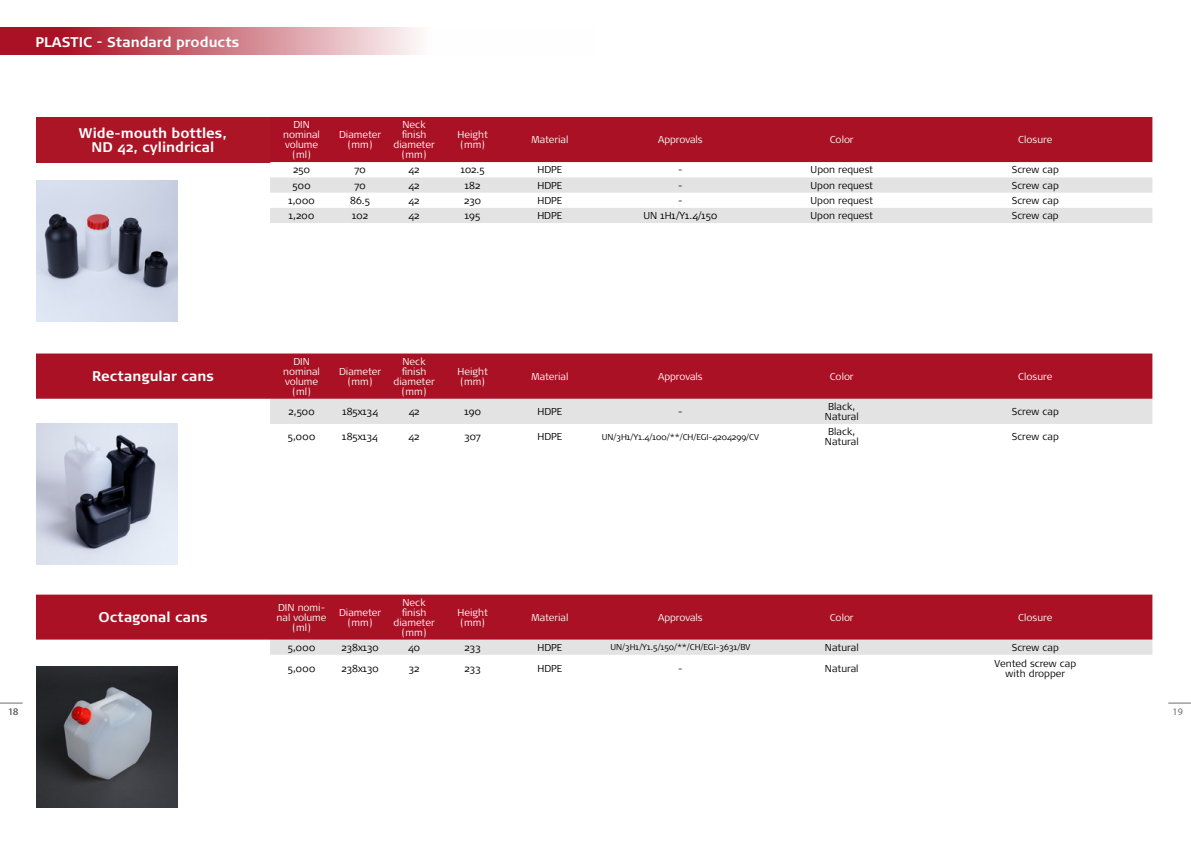
<style>
.page{position:relative;width:1191px;height:842px;background:#fff}
.page>*{position:absolute;margin:0;border:0;box-sizing:border-box;transform-origin:0 0}
.t1{font:700 14px/14px "Signa OT";color:#fff;text-align:center}
.t2{font:300 10px/10px "Signa OT";color:#000;text-align:center}
.t3{font:300 10px/10px "Signa OT";color:#fff;text-align:center}
.t4{font:10px "Myriad Pro";color:#706f6f}
.t5{font:300 8.5px "Signa OT";color:#000}
</style>
<div class="page">
<svg style="left:1168px;top:702px;width:23px;height:1px"></svg>
<svg style="left:0;top:702px;width:23px;height:1px"></svg>
<svg style="left:0;top:27px;width:419px;height:27px;background:#cc717c"></svg>
<div style="left:36px;top:117px;width:234px;height:45px;background:#ab1525"></div>
<div style="left:270px;top:117px;width:882px;height:45px;background:#aa1124"></div>
<svg style="left:270px;top:177px;width:882px;height:478px;fill:#e3e3e3"></svg>
<svg style="left:270px;top:223px;width:882px;height:130px"></svg>
<svg style="left:36px;top:353px;width:1116px;height:287px;fill:#aa1124"></svg>
<svg style="left:36px;top:449px;width:1116px;height:145px"></svg>
<img style="left:36px;top:180px;width:142px;height:142px">
<img style="left:36px;top:423px;width:142px;height:142px">
<img style="left:36px;top:666px;width:142px;height:142px">
<h1 class="t1" style="left:35px;top:35px;width:205px">PLASTIC - Standard products</h1>
<h1 class="t1" style="left:79px;top:126px;width:150px">Wide-mouth bottles,<br>ND 42, cylindrical</h1>
<p class="t3" style="left:283px;top:120px;width:38px">DIN nominal volume (ml)</p>
<p class="t3" style="left:339px;top:130px;width:44px">Diameter (mm)</p>
<p class="t3" style="left:393px;top:120px;width:43px">Neck finish diameter (mm)</p>
<p class="t3" style="left:457px;top:130px;width:32px">Height (mm)</p>
<p class="t3" style="left:531px;top:135px;width:38px">Material</p>
<p class="t3" style="left:658px;top:135px;width:46px">Approvals</p>
<p class="t3" style="left:830px;top:135px;width:25px">Color</p>
<p class="t3" style="left:1018px;top:135px;width:36px">Closure</p>
<p class="t2" style="left:293px;top:165px;width:18px">250</p>
<p class="t2" style="left:354px;top:165px;width:13px">70</p>
<p class="t2" style="left:409px;top:165px;width:12px">42</p>
<p class="t2" style="left:461px;top:165px;width:25px">102.5</p>
<p class="t2" style="left:537px;top:165px;width:26px">HDPE</p>
<p class="t2" style="left:678px;top:165px;width:6px">-</p>
<p class="t2" style="left:810px;top:165px;width:64px">Upon request</p>
<p class="t2" style="left:1012px;top:165px;width:48px">Screw cap</p>
<p class="t2" style="left:293px;top:180px;width:19px">500</p>
<p class="t2" style="left:354px;top:180px;width:13px">70</p>
<p class="t2" style="left:408px;top:180px;width:12px">42</p>
<p class="t2" style="left:465px;top:180px;width:17px">182</p>
<p class="t2" style="left:537px;top:180px;width:26px">HDPE</p>
<p class="t2" style="left:678px;top:180px;width:6px">-</p>
<p class="t2" style="left:810px;top:180px;width:64px">Upon request</p>
<p class="t2" style="left:1012px;top:180px;width:48px">Screw cap</p>
<p class="t2" style="left:288px;top:195px;width:28px">1,000</p>
<p class="t2" style="left:350px;top:195px;width:21px">86.5</p>
<p class="t2" style="left:408px;top:195px;width:12px">42</p>
<p class="t2" style="left:464px;top:195px;width:18px">230</p>
<p class="t2" style="left:537px;top:195px;width:26px">HDPE</p>
<p class="t2" style="left:678px;top:195px;width:6px">-</p>
<p class="t2" style="left:810px;top:195px;width:64px">Upon request</p>
<p class="t2" style="left:1012px;top:195px;width:48px">Screw cap</p>
<p class="t2" style="left:289px;top:210px;width:27px">1,200</p>
<p class="t2" style="left:352px;top:210px;width:17px">102</p>
<p class="t2" style="left:408px;top:210px;width:12px">42</p>
<p class="t2" style="left:465px;top:210px;width:17px">195</p>
<p class="t2" style="left:537px;top:210px;width:26px">HDPE</p>
<p class="t2" style="left:643px;top:210px;width:75px">UN 1H1/Y1.4/150</p>
<p class="t2" style="left:810px;top:210px;width:64px">Upon request</p>
<p class="t2" style="left:1012px;top:210px;width:48px">Screw cap</p>
<h1 class="t1" style="left:92px;top:369px;width:123px">Rectangular cans</h1>
<p class="t3" style="left:283px;top:356px;width:38px">DIN nominal volume (ml)</p>
<p class="t3" style="left:339px;top:366px;width:44px">Diameter (mm)</p>
<p class="t3" style="left:393px;top:356px;width:43px">Neck finish diameter (mm)</p>
<p class="t3" style="left:457px;top:366px;width:32px">Height (mm)</p>
<p class="t3" style="left:531px;top:371px;width:38px">Material</p>
<p class="t3" style="left:658px;top:371px;width:46px">Approvals</p>
<p class="t3" style="left:830px;top:371px;width:25px">Color</p>
<p class="t3" style="left:1018px;top:371px;width:36px">Closure</p>
<p class="t2" style="left:288px;top:406px;width:28px">2,500</p>
<p class="t2" style="left:342px;top:406px;width:37px">185x134</p>
<p class="t2" style="left:409px;top:406px;width:12px">42</p>
<p class="t2" style="left:464px;top:406px;width:18px">190</p>
<p class="t2" style="left:537px;top:406px;width:26px">HDPE</p>
<p class="t2" style="left:678px;top:406px;width:6px">-</p>
<p class="t2" style="left:825px;top:401px;width:35px">Black,<br>Natural</p>
<p class="t2" style="left:1012px;top:406px;width:48px">Screw cap</p>
<p class="t2" style="left:288px;top:432px;width:29px">5,000</p>
<p class="t2" style="left:342px;top:432px;width:37px">185x134</p>
<p class="t2" style="left:409px;top:432px;width:12px">42</p>
<p class="t2" style="left:464px;top:432px;width:18px">307</p>
<p class="t2" style="left:537px;top:432px;width:26px">HDPE</p>
<p class="t5" style="left:602px;top:432px;width:159px">UN/3H1/Y1.4/100/**/CH/EGI-4204299/CV</p>
<p class="t2" style="left:825px;top:427px;width:35px">Black,<br>Natural</p>
<p class="t2" style="left:1012px;top:432px;width:48px">Screw cap</p>
<p class="t4" style="left:8px;top:705px;width:12px">18</p>
<h1 class="t1" style="left:98px;top:610px;width:111px">Octagonal cans</h1>
<p class="t3" style="left:277px;top:602px;width:51px">DIN nomi&shy;nal volume (ml)</p>
<p class="t3" style="left:339px;top:607px;width:44px">Diameter (mm)</p>
<p class="t3" style="left:393px;top:597px;width:43px">Neck finish diameter (mm)</p>
<p class="t3" style="left:457px;top:607px;width:32px">Height (mm)</p>
<p class="t3" style="left:531px;top:612px;width:38px">Material</p>
<p class="t3" style="left:658px;top:612px;width:46px">Approvals</p>
<p class="t3" style="left:830px;top:612px;width:25px">Color</p>
<p class="t3" style="left:1018px;top:612px;width:36px">Closure</p>
<p class="t2" style="left:288px;top:642px;width:29px">5,000</p>
<p class="t2" style="left:341px;top:642px;width:39px">238x130</p>
<p class="t2" style="left:408px;top:642px;width:13px">40</p>
<p class="t2" style="left:464px;top:642px;width:18px">233</p>
<p class="t2" style="left:537px;top:642px;width:26px">HDPE</p>
<p class="t5" style="left:610px;top:642px;width:141px">UN/3H1/Y1.5/150/**/CH/EGI-3631/BV</p>
<p class="t2" style="left:825px;top:642px;width:35px">Natural</p>
<p class="t2" style="left:1012px;top:642px;width:48px">Screw cap</p>
<p class="t2" style="left:288px;top:664px;width:29px">5,000</p>
<p class="t2" style="left:341px;top:664px;width:39px">238x130</p>
<p class="t2" style="left:409px;top:664px;width:12px">32</p>
<p class="t2" style="left:464px;top:664px;width:18px">233</p>
<p class="t2" style="left:537px;top:664px;width:26px">HDPE</p>
<p class="t2" style="left:678px;top:664px;width:6px">-</p>
<p class="t2" style="left:825px;top:664px;width:35px">Natural</p>
<p class="t2" style="left:994px;top:659px;width:83px">Vented screw cap with dropper</p>
<p class="t4" style="left:1172px;top:705px;width:12px">19</p>
</div>
